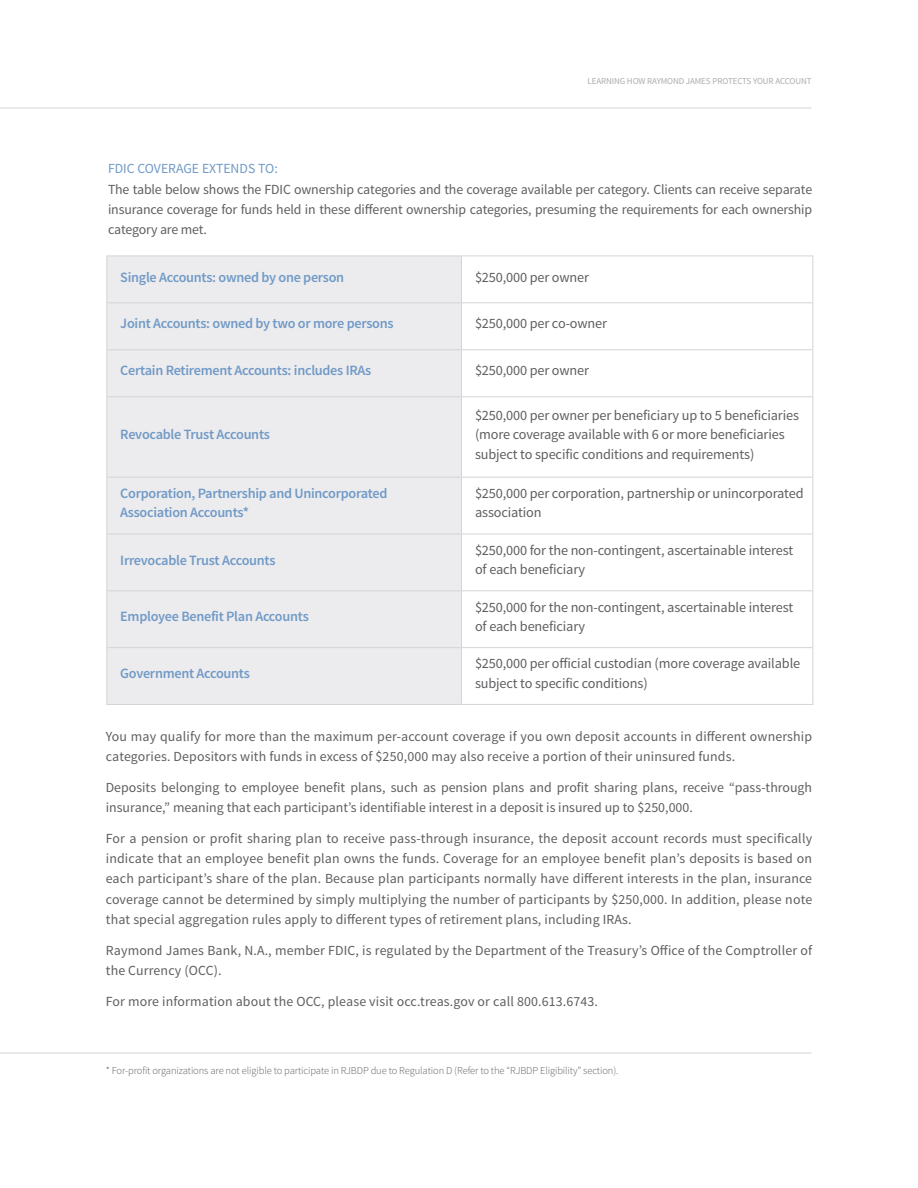
<style>
.page{position:relative;width:918px;height:1188px;background:#fff}
.page>*{position:absolute;margin:0;border:0;box-sizing:border-box;transform-origin:0 0}
.Body_Copy{font:14.25px/19.5px "Source Sans Pro";letter-spacing:-.01em;color:#5f5f62}
.t1{font:600 14.25px/19.5px "Source Sans Pro";letter-spacing:-.02em;color:#719ac7}
.Body_Copy-2{font:13.8px/20.2px "Source Sans Pro";letter-spacing:.01em;color:#5f5f62}
.Subhead_-_2nd_Tier{font:13.8px "Source Sans Pro";color:#719ac7}
.Fourth_Tier_Subhead{font:300 10.5px "Source Sans Pro";letter-spacing:-.01em;color:#5f5f62}
.t2{font:9px "Source Sans Pro";letter-spacing:-.01em;color:#abacb0}
</style>
<div class="page">
<hr style="left:0;top:108px;width:812px;height:1px;background:#d3d4d6">
<hr style="left:0;top:1053px;width:812px;height:1px;background:#d3d4d6">
<div style="left:107px;top:257px;width:354px;height:447px;background:#ececee"></div>
<hr style="left:462px;top:256px;width:351px;height:1px;background:#d3d4d6">
<hr style="left:812px;top:256px;width:1px;height:46px;background:#d3d4d6">
<hr style="left:462px;top:302px;width:351px;height:1px;background:#d3d4d6">
<hr style="left:812px;top:303px;width:1px;height:46px;background:#d3d4d6">
<hr style="left:462px;top:349px;width:351px;height:1px;background:#d3d4d6">
<hr style="left:812px;top:350px;width:1px;height:46px;background:#d3d4d6">
<hr style="left:462px;top:396px;width:351px;height:1px;background:#d3d4d6">
<hr style="left:812px;top:397px;width:1px;height:80px;background:#d3d4d6">
<hr style="left:462px;top:477px;width:351px;height:1px;background:#d3d4d6">
<hr style="left:812px;top:478px;width:1px;height:56px;background:#d3d4d6">
<hr style="left:462px;top:534px;width:351px;height:1px;background:#d3d4d6">
<hr style="left:812px;top:534px;width:1px;height:56px;background:#d3d4d6">
<hr style="left:462px;top:590px;width:351px;height:1px;background:#d3d4d6">
<hr style="left:812px;top:591px;width:1px;height:56px;background:#d3d4d6">
<hr style="left:462px;top:647px;width:351px;height:1px;background:#d3d4d6">
<hr style="left:812px;top:648px;width:1px;height:56px;background:#d3d4d6">
<hr style="left:462px;top:704px;width:351px;height:1px;background:#d3d4d6">
<hr style="left:106px;top:256px;width:356px;height:1px;background:#d3d4d6">
<hr style="left:461px;top:256px;width:1px;height:46px;background:#d3d4d6">
<hr style="left:461px;top:303px;width:1px;height:46px;background:#d3d4d6">
<hr style="left:461px;top:350px;width:1px;height:46px;background:#d3d4d6">
<hr style="left:461px;top:397px;width:1px;height:80px;background:#d3d4d6">
<hr style="left:461px;top:478px;width:1px;height:56px;background:#d3d4d6">
<hr style="left:461px;top:591px;width:1px;height:56px;background:#d3d4d6">
<hr style="left:461px;top:648px;width:1px;height:56px;background:#d3d4d6">
<hr style="left:106px;top:302px;width:356px;height:1px;background:#d3d4d6">
<hr style="left:106px;top:349px;width:356px;height:1px;background:#d3d4d6">
<hr style="left:106px;top:396px;width:356px;height:1px;background:#d3d4d6">
<hr style="left:106px;top:477px;width:356px;height:1px;background:#d3d4d6">
<hr style="left:106px;top:647px;width:356px;height:1px;background:#d3d4d6">
<hr style="left:106px;top:704px;width:356px;height:1px;background:#d3d4d6">
<hr style="left:106px;top:256px;width:1px;height:46px;background:#d3d4d6">
<hr style="left:106px;top:303px;width:1px;height:46px;background:#d3d4d6">
<hr style="left:106px;top:350px;width:1px;height:46px;background:#d3d4d6">
<hr style="left:106px;top:397px;width:1px;height:80px;background:#d3d4d6">
<hr style="left:106px;top:478px;width:1px;height:56px;background:#d3d4d6">
<hr style="left:106px;top:534px;width:1px;height:56px;background:#d3d4d6">
<hr style="left:106px;top:591px;width:1px;height:56px;background:#d3d4d6">
<hr style="left:106px;top:648px;width:1px;height:56px;background:#d3d4d6">
<hr style="left:106px;top:534px;width:356px;height:1px;background:#d3d4d6">
<hr style="left:461px;top:534px;width:1px;height:56px;background:#d3d4d6">
<hr style="left:106px;top:590px;width:356px;height:1px;background:#d3d4d6">
<p class="t2" style="left:588px;top:76px;width:226px">LEARNING HOW RAYMOND JAMES PROTECTS YOUR ACCOUNT</p>
<p class="Subhead_-_2nd_Tier" style="left:108px;top:160px;width:171px">FDIC COVERAGE EXTENDS TO:</p>
<p class="Body_Copy-2" style="left:108px;top:179px;width:706px;text-align:justify">The table below shows the FDIC ownership categories and the coverage available per category. Clients can receive separate insurance coverage for funds held in these different ownership categories, presuming the requirements for each ownership category are met.</p>
<p class="t1" style="left:120px;top:267px;width:225px">Single Accounts: owned by one person</p>
<p class="Body_Copy" style="left:475px;top:267px;width:116px">$250,000 per owner</p>
<p class="t1" style="left:120px;top:314px;width:275px">Joint Accounts: owned by two or more persons</p>
<p class="Body_Copy" style="left:475px;top:314px;width:134px">$250,000 per co-owner</p>
<p class="t1" style="left:120px;top:361px;width:252px">Certain Retirement Accounts: includes IRAs</p>
<p class="Body_Copy" style="left:475px;top:361px;width:116px">$250,000 per owner</p>
<p class="t1" style="left:120px;top:425px;width:151px">Revocable Trust Accounts</p>
<p class="Body_Copy" style="left:475px;top:405px;width:325px">$250,000 per owner per beneficiary up to 5 beneficiaries (more coverage available with 6 or more beneficiaries subject to specific conditions and requirements)</p>
<p class="t1" style="left:120px;top:484px;width:269px">Corporation, Partnership and Unincorporated<br>Association Accounts*</p>
<p class="Body_Copy" style="left:475px;top:484px;width:330px">$250,000 per corporation, partnership or unincorporated association</p>
<p class="t1" style="left:120px;top:550px;width:157px">Irrevocable Trust Accounts</p>
<p class="Body_Copy" style="left:475px;top:541px;width:320px">$250,000 for the non-contingent, ascertainable interest of each beneficiary</p>
<p class="t1" style="left:120px;top:607px;width:190px">Employee Benefit Plan Accounts</p>
<p class="Body_Copy" style="left:475px;top:597px;width:320px">$250,000 for the non-contingent, ascertainable interest of each beneficiary</p>
<p class="t1" style="left:120px;top:664px;width:131px">Government Accounts</p>
<p class="Body_Copy" style="left:475px;top:654px;width:327px">$250,000 per official custodian (more coverage available subject to specific conditions)</p>
<p class="Body_Copy-2" style="left:106px;top:726px;width:708px">You may qualify for more than the maximum per-account coverage if you own deposit accounts in different ownership categories. Depositors with funds in excess of $250,000 may also receive a portion of their uninsured funds.</p>
<p class="Body_Copy-2" style="left:106px;top:777px;width:708px">Deposits belonging to employee benefit plans, such as pension plans and profit sharing plans, receive “pass-through insurance,” meaning that each participant’s identifiable interest in a deposit is insured up to $250,000.</p>
<p class="Body_Copy-2" style="left:106px;top:828px;width:708px;text-align:justify">For a pension or profit sharing plan to receive pass-through insurance, the deposit account records must specifically indicate that an employee benefit plan owns the funds. Coverage for an employee benefit plan’s deposits is based on each participant’s share of the plan. Because plan participants normally have different interests in the plan, insurance coverage cannot be determined by simply multiplying the number of participants by $250,000. In addition, please note that special aggregation rules apply to different types of retirement plans, including IRAs.</p>
<p class="Body_Copy-2" style="left:106px;top:940px;width:708px">Raymond James Bank, N.A., member FDIC, is regulated by the Department of the Treasury’s Office of the Comptroller of the Currency (OCC).</p>
<p class="Body_Copy-2" style="left:106px;top:991px;width:494px">For more information about the OCC, please visit occ.treas.gov or call 800.613.6743.</p>
<p class="Fourth_Tier_Subhead" style="left:106px;top:1065px;width:514px">* For-profit organizations are not eligible to participate in RJBDP due to Regulation D (Refer to the “RJBDP Eligibility” section).</p>
</div>
